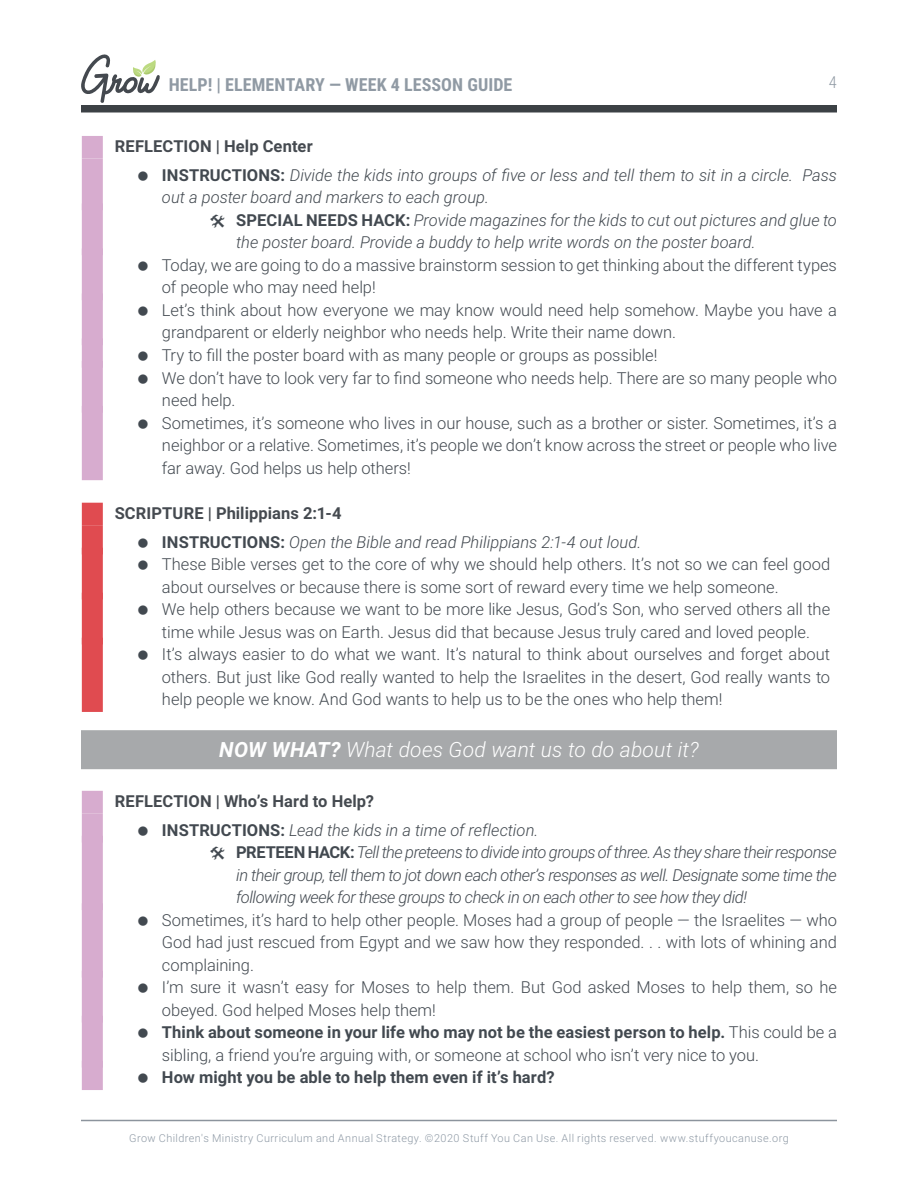
<style>
.page{position:relative;width:918px;height:1188px;background:#fff}
.page>*{position:absolute;margin:0;border:0;box-sizing:border-box;transform-origin:0 0}
.t1{font:italic 300 21px "Roboto";letter-spacing:.005em;color:#fff}
.t2{font:700 18px "Roboto Condensed";letter-spacing:.005em;color:#909aa4}
.t3{font:300 16.5px/22.5px "Roboto";letter-spacing:-.005em;color:#424950}
.t4{font:italic 300 16.5px/22.5px "Roboto";letter-spacing:-.005em;color:#424950}
.t5{font:700 16.5px "Roboto";letter-spacing:.005em;color:#424950}
.t6{font:300 16.5px "Roboto Condensed";color:#909aa4}
.t7{font:300 10.8px "Roboto";letter-spacing:.04em;color:#8e99a5}
.s1{font-weight:700;font-style:normal;color:#454a50}
.s2{font-weight:700;font-style:normal}
.s3{font-weight:700}
</style>
<div class="page">
<div style="left:81px;top:105px;width:756px;height:7px;background:#3c4145"></div>
<svg style="left:81px;top:54px;width:79px;height:49px"></svg>
<hr style="left:81px;top:1120px;width:756px;height:1px;background:#8c949d">
<div style="left:82px;top:136px;width:21px;height:22px;background:#d7accf"></div>
<div style="left:82px;top:158px;width:21px;height:52px;background:#d7accf"></div>
<div style="left:82px;top:203px;width:21px;height:52px;background:#d7accf"></div>
<div style="left:82px;top:248px;width:21px;height:52px;background:#d7accf"></div>
<div style="left:82px;top:293px;width:21px;height:52px;background:#d7accf"></div>
<div style="left:82px;top:338px;width:21px;height:30px;background:#d7accf"></div>
<div style="left:82px;top:361px;width:21px;height:52px;background:#d7accf"></div>
<div style="left:82px;top:406px;width:21px;height:74px;background:#d7accf"></div>
<div style="left:82px;top:503px;width:21px;height:22px;background:#e04b50"></div>
<div style="left:82px;top:525px;width:21px;height:29px;background:#e04b50"></div>
<div style="left:82px;top:548px;width:21px;height:51px;background:#e04b50"></div>
<div style="left:82px;top:593px;width:21px;height:51px;background:#e04b50"></div>
<div style="left:82px;top:638px;width:21px;height:74px;background:#e04b50"></div>
<div style="left:81px;top:730px;width:756px;height:39px;background:#a7a9ab"></div>
<div style="left:82px;top:791px;width:21px;height:22px;background:#d7accf"></div>
<div style="left:82px;top:813px;width:21px;height:30px;background:#d7accf"></div>
<div style="left:82px;top:836px;width:21px;height:74px;background:#d7accf"></div>
<div style="left:82px;top:903px;width:21px;height:75px;background:#d7accf"></div>
<div style="left:82px;top:971px;width:21px;height:52px;background:#d7accf"></div>
<div style="left:82px;top:1016px;width:21px;height:52px;background:#d7accf"></div>
<div style="left:82px;top:1061px;width:21px;height:29px;background:#d7accf"></div>
<p class="t2" style="left:169px;top:78px;width:345px">HELP! | ELEMENTARY — WEEK 4 LESSON GUIDE</p>
<p class="t6" style="left:829px;top:73px;width:10px">4</p>
<p class="t4" style="left:162px;top:131px;width:676px;line-height:29.2px;text-indent:-47px"><span class="s1">REFLECTION | Help Center<br></span><span class="s2">INSTRUCTIONS:</span> Divide the kids into groups of five or less and tell them to sit in a circle. Pass</p>
<p class="t4" style="left:236px;top:186px;width:602px;text-indent:-74px">out a poster board and markers to each group.<br><span class="s2">SPECIAL NEEDS HACK:</span> Provide magazines for the kids to cut out pictures and glue to the poster board. Provide a buddy to help write words on the poster board.</p>
<p class="t3" style="left:162px;top:255px;width:677px">Today, we are going to do a massive brainstorm session to get thinking about the different types of people who may need help!<br>Let’s think about how everyone we may know would need help somehow. Maybe you have a grandparent or elderly neighbor who needs help. Write their name down.<br>Try to fill the poster board with as many people or groups as possible!<br>We don’t have to look very far to find someone who needs help. There are so many people who need help.<br>Sometimes, it’s someone who lives in our house, such as a brother or sister. Sometimes, it’s a neighbor or a relative. Sometimes, it’s people we don’t know across the street or people who live far away. God helps us help others!</p>
<p class="t4" style="left:162px;top:497px;width:481px;line-height:29.2px;text-indent:-47px"><span class="s1">SCRIPTURE | Philippians 2:1-4<br></span><span class="s2">INSTRUCTIONS:</span> Open the Bible and read Philippians 2:1-4 out loud.</p>
<p class="t3" style="left:162px;top:554px;width:670px">These Bible verses get to the core of why we should help others. It’s not so we can feel good about ourselves or because there is some sort of reward every time we help someone.<br>We help others because we want to be more like Jesus, God’s Son, who served others all the time while Jesus was on Earth. Jesus did that because Jesus truly cared and loved people.<br>It’s always easier to do what we want. It’s natural to think about ourselves and forget about others. But just like God really wanted to help the Israelites in the desert, God really wants to help people we know. And God wants to help us to be the ones who help them!</p>
<p class="t1" style="left:219px;top:740px;width:481px"><span class="s3">NOW WHAT?</span> What does God want us to do about it?</p>
<p class="t4" style="left:162px;top:785px;width:378px;line-height:29.2px;text-indent:-47px"><span class="s1">REFLECTION | Who’s Hard to Help?<br></span><span class="s2">INSTRUCTIONS:</span> Lead the kids in a time of reflection.</p>
<p class="t4" style="left:236px;top:841px;width:602px;text-align:justify"><span class="s2">PRETEEN HACK:</span> Tell the preteens to divide into groups of three. As they share their response in their group, tell them to jot down each other’s responses as well. Designate some time the following week for these groups to check in on each other to see how they did!</p>
<p class="t3" style="left:162px;top:910px;width:677px">Sometimes, it’s hard to help other people. Moses had a group of people — the Israelites — who God had just rescued from Egypt and we saw how they responded. . . with lots of whining and complaining.<br>I’m sure it wasn’t easy for Moses to help them. But God asked Moses to help them, so he obeyed. God helped Moses help them!<br><span class="s3">Think about someone in your life who may not be the easiest person to help.</span> This could be a sibling, a friend you’re arguing with, or someone at school who isn’t very nice to you.</p>
<p class="t5" style="left:162px;top:1070px;width:394px">How might you be able to help them even if it’s hard?</p>
<p class="t7" style="left:129px;top:1134px;width:661px">Grow Children's Ministry Curriculum and Annual Strategy. ©2020 Stuff You Can Use. All rights reserved. www.stuffyoucanuse.org</p>
</div>
